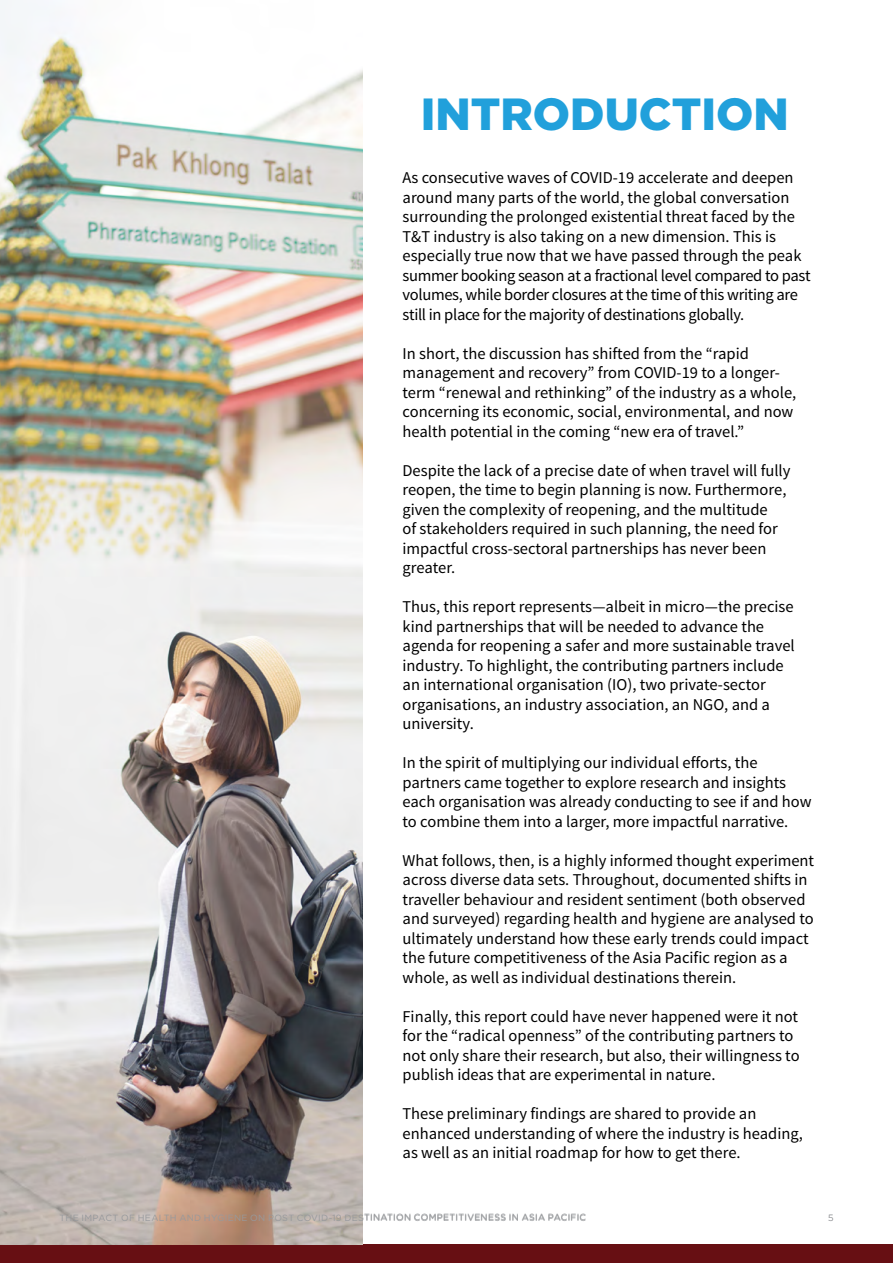
<style>
.page{position:relative;width:893px;height:1263px;background:#fff}
.page>*{position:absolute;margin:0;border:0;box-sizing:border-box;transform-origin:0 0}
.t1{font:900 45px "Gotham";color:#21a0db}
.t2{font:16.5px/19.5px "Source Sans Pro";color:#000}
.t3{font:9px "Gotham";letter-spacing:.03em;color:#97999c}
.t4{font:300 9px "Gotham";color:#97999c}
</style>
<div class="page">
<div style="left:0;top:1244px;width:893px;height:19px;background:#670f13"></div>
<img style="left:0;top:1px;width:363px;height:1243px">
<h1 class="t1" style="left:421px;top:83px;width:370px">INTRODUCTION</h1>
<p class="t2" style="left:403px;top:168px;width:410px">As consecutive waves of COVID-19 accelerate and deepen around many parts of the world, the global conversation surrounding the prolonged existential threat faced by the T&amp;T industry is also taking on a new dimension. This is especially true now that we have passed through the peak summer booking season at a fractional level compared to past volumes, while border closures at the time of this writing are still in place for the majority of destinations globally.</p>
<p class="t2" style="left:403px;top:344px;width:395px">In short, the discussion has shifted from the “rapid management and recovery” from COVID-19 to a longer&shy;term “renewal and rethinking” of the industry as a whole, concerning its economic, social, environmental, and now health potential in the coming “new era of travel.”</p>
<p class="t2" style="left:403px;top:461px;width:389px">Despite the lack of a precise date of when travel will fully reopen, the time to begin planning is now. Furthermore, given the complexity of reopening, and the multitude<br>of stakeholders required in such planning, the need for impactful cross-sectoral partnerships has never been greater.</p>
<p class="t2" style="left:403px;top:597px;width:394px">Thus, this report represents—albeit in micro—the precise kind partnerships that will be needed to advance the agenda for reopening a safer and more sustainable travel industry. To highlight, the contributing partners include an international organisation (IO), two private-sector organisations, an industry association, an NGO, and a university.</p>
<p class="t2" style="left:403px;top:753px;width:411px">In the spirit of multiplying our individual efforts, the partners came together to explore research and insights each organisation was already conducting to see if and how to combine them into a larger, more impactful narrative.</p>
<p class="t2" style="left:403px;top:851px;width:413px">What follows, then, is a highly informed thought experiment across diverse data sets. Throughout, documented shifts in traveller behaviour and resident sentiment (both observed and surveyed) regarding health and hygiene are analysed to ultimately understand how these early trends could impact the future competitiveness of the Asia Pacific region as a whole, as well as individual destinations therein.</p>
<p class="t2" style="left:403px;top:1007px;width:399px">Finally, this report could have never happened were it not for the “radical openness” of the contributing partners to not only share their research, but also, their willingness to publish ideas that are experimental in nature.</p>
<p class="t2" style="left:403px;top:1104px;width:402px">These preliminary findings are shared to provide an enhanced understanding of where the industry is heading, as well as an initial roadmap for how to get there.</p>
<p class="t3" style="left:60px;top:1212px;width:528px">THE IMPACT OF HEALTH AND HYGIENE ON POST COVID-19 DESTINATION COMPETITIVENESS IN ASIA PACIFIC</p>
<p class="t4" style="left:828px;top:1212px;width:7px">5</p>
</div>
